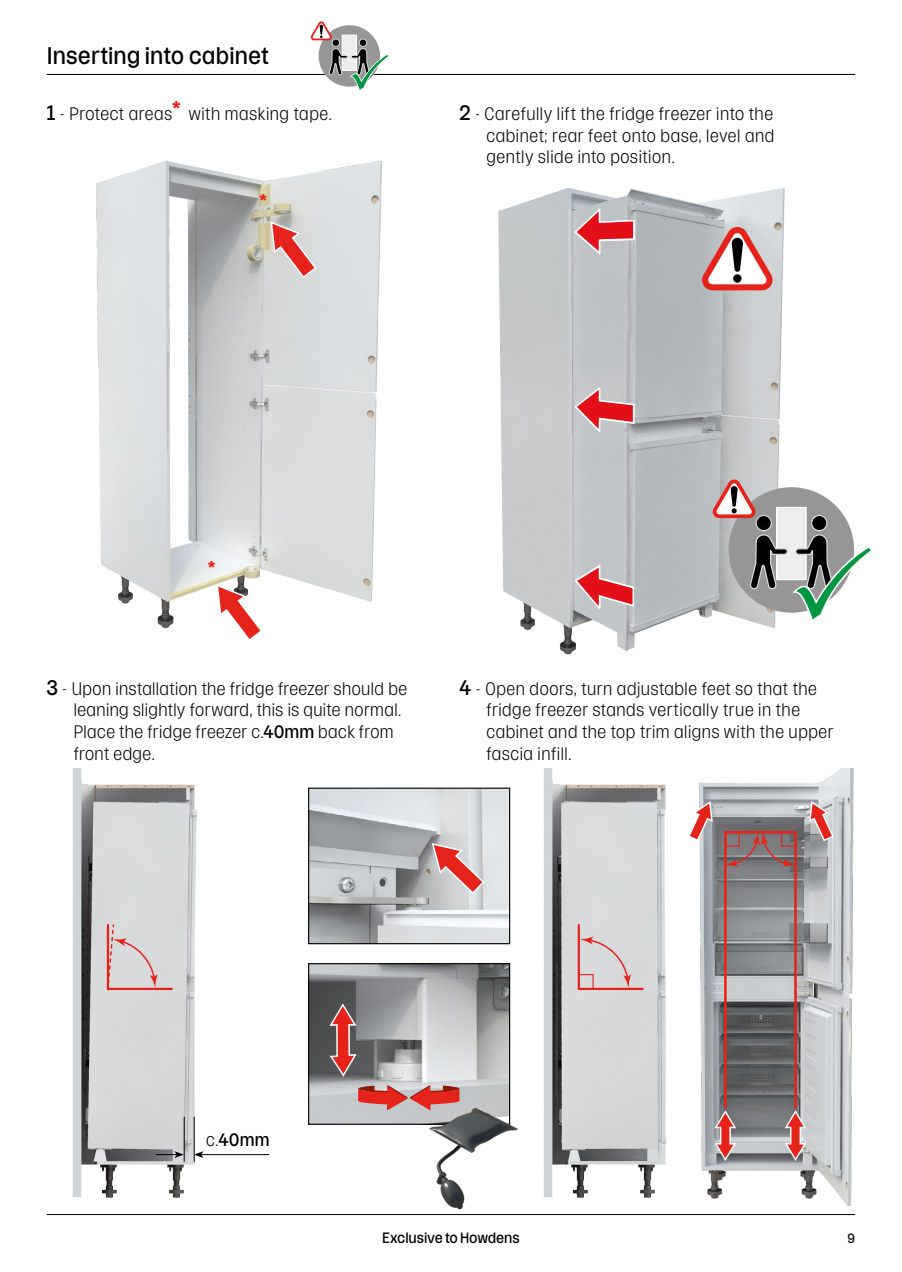
<style>
.page{position:relative;width:902px;height:1272px;background:#fff}
.page>*{position:absolute;margin:0;border:0;box-sizing:border-box;transform-origin:0 0}
.t1{font:24px "Rooster";color:#000}
.t2{font:700 24px "Rooster";color:#e5231b}
.t3{font:700 21.3px "Rooster";color:#e5231b}
.t4{font:300 18px/21.6px "Rooster";letter-spacing:-.01em;color:#000}
.t5{font:18px "Rooster";color:#000}
.t6{font:15px "Rooster";letter-spacing:-.01em;color:#000}
.t7{font:13.5px "Rooster";color:#000}
.s1{font-weight:400;font-size:21px}
.s2{font-weight:400}
.s3{font-weight:300}
</style>
<div class="page">
<hr style="left:47px;top:1214px;width:808px;height:1px;background:#000">
<img style="left:310px;top:965px;width:198px;height:157px">
<div style="left:308px;top:963px;width:202px;height:161px;border:1px solid #000"></div>
<svg style="left:328px;top:1001px;width:30px;height:77px;background:#955958"></svg>
<svg style="left:358px;top:1084px;width:101px;height:26px;background:#d07a76"></svg>
<img style="left:310px;top:789px;width:198px;height:153px">
<div style="left:308px;top:787px;width:202px;height:157px;border:1px solid #000"></div>
<svg style="left:430px;top:842px;width:55px;height:53px;background:#d7a1a0"></svg>
<img style="left:498px;top:188px;width:287px;height:467px">
<div style="left:728px;top:487px;width:126px;height:125px;background:#979697;border-radius:50%"></div>
<div style="left:756px;top:515px;width:15px;height:15px;background:#000;border-radius:50%"></div>
<div style="left:755px;top:515px;width:17px;height:16px;border:1px solid #dadada;border-radius:50%"></div>
<div style="left:811px;top:515px;width:15px;height:15px;background:#000;border-radius:50%"></div>
<div style="left:810px;top:515px;width:17px;height:16px;border:1px solid #dadada;border-radius:50%"></div>
<div style="left:776px;top:507px;width:30px;height:72px;background:#ededed"></div>
<div style="left:776px;top:507px;width:30px;height:73px;border:1px solid #fff"></div>
<svg style="left:749px;top:533px;width:122px;height:92px"></svg>
<svg style="left:711px;top:478px;width:46px;height:41px"></svg>
<img style="left:96px;top:160px;width:286px;height:469px">
<img style="left:72px;top:768px;width:144px;height:430px">
<svg style="left:106px;top:922px;width:68px;height:69px;background:#d9c7c8"></svg>
<img style="left:543px;top:768px;width:124px;height:430px">
<svg style="left:576px;top:922px;width:68px;height:69px;background:#d9c9ca"></svg>
<div style="left:578px;top:974px;width:15px;height:15px;border:1px solid #e5231b"></div>
<svg style="left:269px;top:220px;width:48px;height:59px;background:#dca5a2"></svg>
<svg style="left:215px;top:583px;width:48px;height:56px"></svg>
<img style="left:667px;top:768px;width:189px;height:448px">
<svg style="left:807px;top:799px;width:27px;height:43px"></svg>
<svg style="left:713px;top:1108px;width:24px;height:54px"></svg>
<svg style="left:783px;top:1108px;width:24px;height:54px"></svg>
<svg style="left:687px;top:799px;width:26px;height:43px"></svg>
<div style="left:724px;top:831px;width:72px;height:277px;border:3px solid #e5231b"></div>
<svg style="left:724px;top:831px;width:72px;height:35px;background:#916464"></svg>
<img style="left:408px;top:1088px;width:122px;height:128px">
<hr style="left:184px;top:1116px;width:1px;height:45px;background:#000">
<hr style="left:194px;top:1116px;width:1px;height:45px;background:#000">
<svg style="left:156px;top:1151px;width:28px;height:6px"></svg>
<hr style="left:201px;top:1154px;width:68px;height:1px;background:#000">
<svg style="left:194px;top:1151px;width:9px;height:6px"></svg>
<hr style="left:47px;top:74px;width:808px;height:1px;background:#000">
<svg style="left:573px;top:206px;width:62px;height:403px;background:#c5afb3"></svg>
<svg style="left:700px;top:224px;width:75px;height:67px"></svg>
<div style="left:733px;top:274px;width:8px;height:9px;background:#000;border-radius:50%"></div>
<div style="left:318px;top:25px;width:62px;height:62px;background:#979697;border-radius:50%"></div>
<div style="left:332px;top:39px;width:7px;height:7px;background:#000;border-radius:50%"></div>
<div style="left:332px;top:39px;width:8px;height:8px;border:1px solid #dadada;border-radius:50%"></div>
<div style="left:359px;top:39px;width:8px;height:7px;background:#000;border-radius:50%"></div>
<div style="left:359px;top:39px;width:8px;height:8px;border:1px solid #dadada;border-radius:50%"></div>
<div style="left:342px;top:35px;width:14px;height:35px;background:#ededed"></div>
<div style="left:342px;top:35px;width:15px;height:36px;border:1px solid #fff"></div>
<svg style="left:329px;top:48px;width:60px;height:42px"></svg>
<svg style="left:310px;top:21px;width:23px;height:20px"></svg>
<h1 class="t1" style="left:47px;top:42px;width:223px">Inserting into cabinet</h1>
<h1 class="t2" style="left:172px;top:97px;width:11px">*</h1>
<p class="t4" style="left:47px;top:103px;width:287px"><span class="s1">1</span> - Protect areas with masking tape.</p>
<p class="t3" style="left:259px;top:190px;width:10px">*</p>
<p class="t4" style="left:486px;top:103px;width:290px;text-align:justify;text-indent:-27px"><span class="s1">2</span> - Carefully lift the fridge freezer into the cabinet; rear feet onto base, level and gently slide into position.</p>
<p class="t3" style="left:207px;top:557px;width:10px">*</p>
<p class="t4" style="left:73px;top:677px;width:335px;text-indent:-27px"><span class="s1">3</span> - Upon installation the fridge freezer should be leaning slightly forward, this is quite normal.<br>Place the fridge freezer c.<span class="s2">40mm</span> back from front edge.</p>
<p class="t4" style="left:486px;top:677px;width:349px;text-indent:-27px"><span class="s1">4</span> - Open doors, turn adjustable feet so that the fridge freezer stands vertically true in the cabinet and the top trim aligns with the upper fascia infill.</p>
<p class="t5" style="left:206px;top:1130px;width:65px"><span class="s3">c.</span>40mm</p>
<p class="t6" style="left:382px;top:1229px;width:139px">Exclusive to Howdens</p>
<p class="t7" style="left:847px;top:1230px;width:9px">9</p>
</div>
